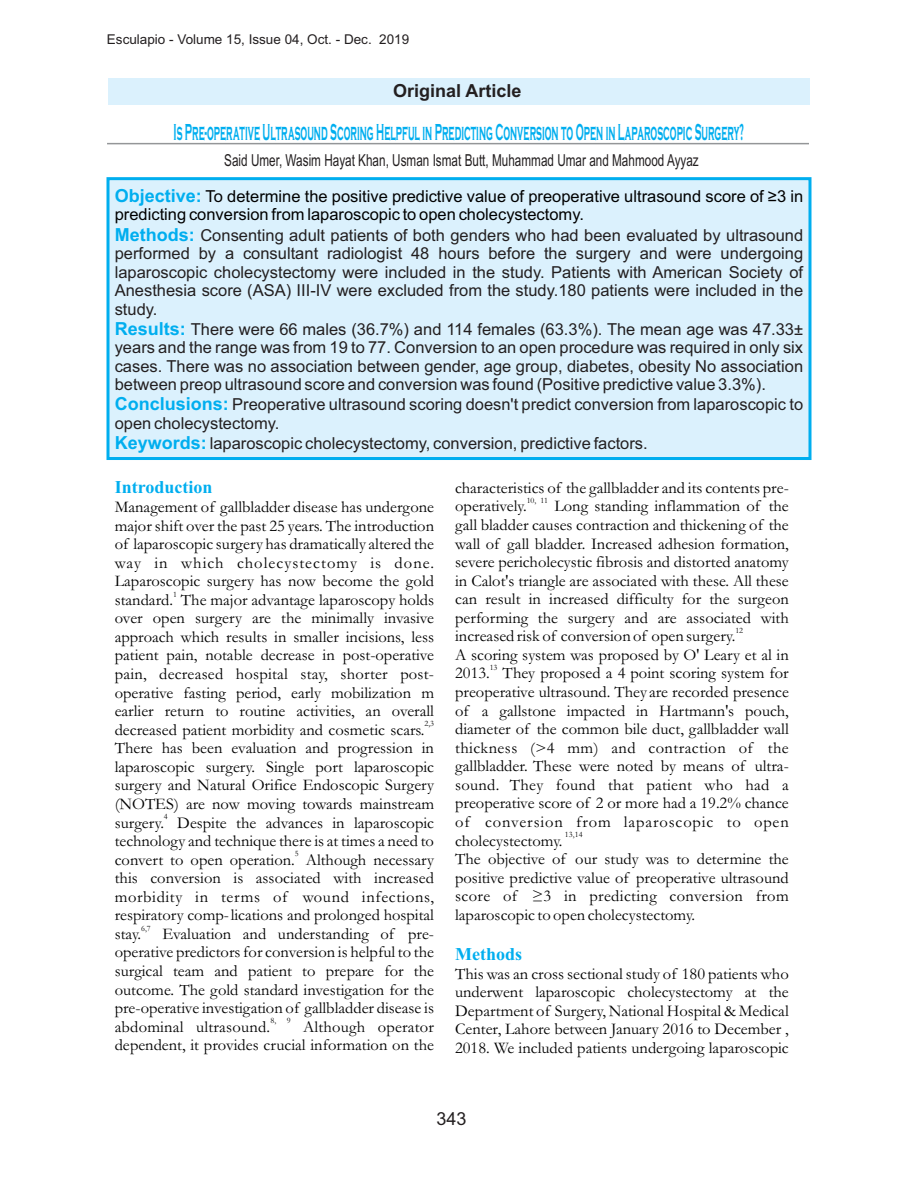
<style>
.page{position:relative;width:918px;height:1188px;background:#fff}
.page>*{position:absolute;margin:0;border:0;box-sizing:border-box;transform-origin:0 0}
.t1{font:700 24px "Copperplate Gothic";color:#00aeef;scale:.4 1}
.t2{font:700 18px "Times New Roman";color:#00aeef}
.t3{font:700 18px "Arial";color:#231f20}
.t4{font:18px "Arial";color:#231f20}
.t5{font:16.5px/18.6px "Garamond";color:#000;text-align:justify}
.t6{font:16.5px/18.8px "Arial";color:#231f20}
.t7{font:16.5px "Arial Narrow";color:#231f20;scale:.87 1}
.t8{font:13.5px "Arial";color:#231f20}
.t9{font:8.25px "Garamond";color:#000}
.s1{font-weight:700;font-size:18px;color:#00aeef}
.s2{color:#000}
</style>
<div class="page">
<div style="left:108px;top:78px;width:702px;height:27px;background:#dbf1fd"></div>
<hr style="left:107px;top:143px;width:702px;height:1px;background:#949698">
<div style="left:106px;top:177px;width:706px;height:283px;background:#dbf1fd"></div>
<p class="t8" style="left:107px;top:34px;width:304px">Esculapio - Volume 15, Issue 04, Oct. - Dec. 2019</p>
<p class="t3" style="left:393px;top:84px;width:130px">Original Article</p>
<h1 class="t1" style="left:174px;top:118px;width:1428px">Is Pre-operative Ultrasound Scoring Helpful in Predicting Conversion to Open in Laparoscopic Surgery?</h1>
<p class="t7" style="left:224px;top:154px;width:547px">Said Umer, Wasim Hayat Khan, Usman Ismat Butt, Muhammad Umar and Mahmood Ayyaz</p>
<p class="t6" style="left:115px;top:188px;width:690px"><span class="s1">Objective:</span> <span class="s2">To determine the positive predictive value of preoperative ultrasound score of ≥3 in predicting conversion from laparoscopic to open cholecystectomy.<br></span><span class="s1">Methods:</span> Consenting adult patients of both genders who had been evaluated by ultrasound performed by a consultant radiologist 48 hours before the surgery and were undergoing laparoscopic cholecystectomy were included in the study. Patients with American Society of Anesthesia score (ASA) III-IV were excluded from the study.180 patients were included in the study.</p>
<p class="t6" style="left:115px;top:321px;width:690px;text-align:justify"><span class="s1">Results:</span> There were 66 males (36.7%) and 114 females (63.3%). The mean age was 47.33± years and the range was from 19 to 77. Conversion to an open procedure was required in only six cases. There was no association between gender, age group, diabetes, obesity No association between preop ultrasound score and conversion was found (Positive predictive value 3.3%).</p>
<p class="t6" style="left:115px;top:396px;width:690px;line-height:19.5px"><span class="s1">Conclusions:</span> Preoperative ultrasound scoring doesn't predict conversion from laparoscopic to open cholecystectomy.<br><span class="s1">Keywords:</span> laparoscopic cholecystectomy, conversion, predictive factors.</p>
<p class="t2" style="left:115px;top:481px;width:99px">Introduction</p>
<p class="t5" style="left:115px;top:499px;width:321px">Management of gallbladder disease has undergone major shift over the past 25 years. The introduction of laparoscopic surgery has dramatically altered the way in which cholecystectomy is done.<br>Laparoscopic surgery has now become the gold</p>
<p class="t9" style="left:173px;top:591px;width:5px">1</p>
<p class="t5" style="left:115px;top:592px;width:321px">standard. The major advantage laparoscopy holds over open surgery are the minimally invasive approach which results in smaller incisions, less patient pain, notable decrease in post-operative pain, decreased hospital stay, shorter post&shy;operative fasting period, early mobilization m earlier return to routine activities, an overall</p>
<p class="t9" style="left:425px;top:721px;width:11px">2,3</p>
<p class="t5" style="left:455px;top:480px;width:335px">characteristics of the gallbladder and its contents pre-</p>
<p class="t9" style="left:527px;top:498px;width:23px">10, 11</p>
<p class="t5" style="left:455px;top:499px;width:335px;text-indent:99px">Long standing inflammation of the gall bladder causes contraction and thickening of the wall of gall bladder. Increased adhesion formation, severe pericholecystic fibrosis and distorted anatomy in Calot's triangle are associated with these. All these can result in increased difficulty for the surgeon performing the surgery and are associated with</p>
<p class="t9" style="left:735px;top:628px;width:9px">12</p>
<p class="t5" style="left:455px;top:629px;width:335px">increased risk of conversion of open surgery.<br>A scoring system was proposed by O' Leary et al in</p>
<p class="t9" style="left:490px;top:665px;width:9px">13</p>
<p class="t5" style="left:455px;top:666px;width:335px">2013. They proposed a 4 point scoring system for preoperative ultrasound. They are recorded presence of a gallstone impacted in Hartmann's pouch, diameter of the common bile duct, gallbladder wall thickness (&gt;4 mm) and contraction of the gallbladder. These were noted by means of ultra&shy;sound. They found that patient who had a preoperative score of 2 or more had a 19.2% chance of conversion from laparoscopic to open</p>
<p class="t9" style="left:565px;top:832px;width:19px">13, 14</p>
<p class="t5" style="left:455px;top:499px;width:73px">operatively.</p>
<p class="t5" style="left:115px;top:722px;width:321px;text-align:left">decreased patient morbidity and cosmetic scars.<br>There has been evaluation and progression in laparoscopic surgery. Single port laparoscopic surgery and Natural Orifice Endoscopic Surgery (NOTES) are now moving towards mainstream</p>
<p class="t9" style="left:164px;top:814px;width:5px">4</p>
<p class="t5" style="left:115px;top:815px;width:321px">surgery. Despite the advances in laparoscopic technology and technique there is at times a need to</p>
<p class="t9" style="left:295px;top:851px;width:5px">5</p>
<p class="t5" style="left:115px;top:852px;width:321px">convert to open operation. Although necessary this conversion is associated with increased morbidity in terms of wound infections, respiratory comp-lications and prolonged hospital</p>
<p class="t9" style="left:141px;top:925px;width:11px">6,7</p>
<p class="t5" style="left:115px;top:926px;width:28px">stay.</p>
<p class="t5" style="left:455px;top:833px;width:335px;text-align:left">cholecystectomy.<br>The objective of our study was to determine the positive predictive value of preoperative ultrasound score of ≥3 in predicting conversion from laparoscopic to open cholecystectomy.</p>
<p class="t2" style="left:455px;top:948px;width:68px">Methods</p>
<p class="t5" style="left:455px;top:966px;width:335px">This was an cross sectional study of 180 patients who underwent laparoscopic cholecystectomy at the Department of Surgery, National Hospital &amp; Medical Center, Lahore between January 2016 to December , 2018. We included patients undergoing laparoscopic</p>
<p class="t5" style="left:115px;top:926px;width:321px;text-indent:48px">Evaluation and understanding of pre&shy;operative predictors for conversion is helpful to the surgical team and patient to prepare for the outcome. The gold standard investigation for the pre-operative investigation of gallbladder disease is</p>
<p class="t9" style="left:270px;top:1018px;width:7px">8,</p>
<p class="t9" style="left:287px;top:1018px;width:5px">9</p>
<p class="t5" style="left:115px;top:1019px;width:157px">abdominal ultrasound.</p>
<p class="t5" style="left:115px;top:1019px;width:321px;text-align:right">Although operator<br>dependent, it provides crucial information on the</p>
<p class="t4" style="left:436px;top:1112px;width:32px">343</p>
</div>
